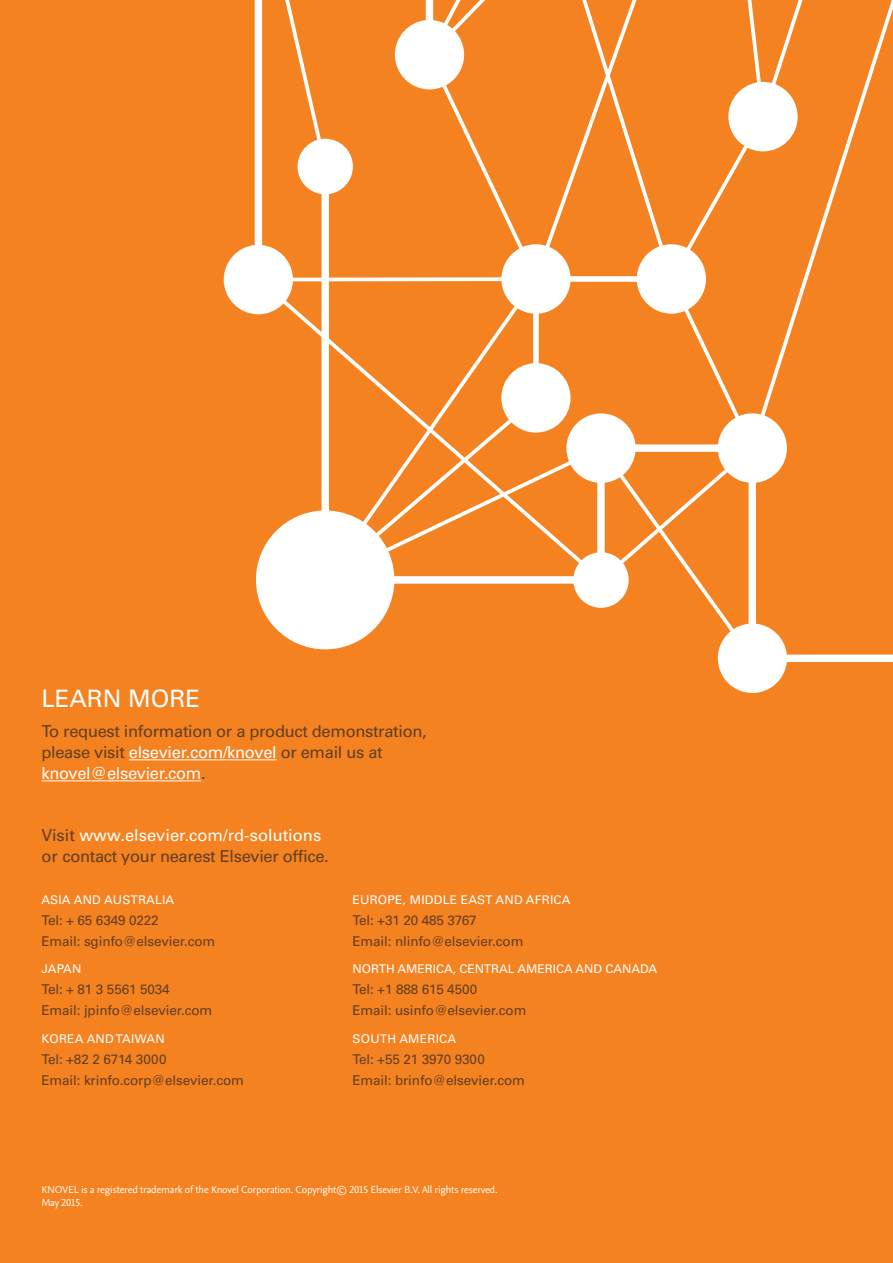
<style>
.page{position:relative;width:893px;height:1263px;background:#f58220}
.page>*{position:absolute;margin:0;border:0;box-sizing:border-box;transform-origin:0 0}
.t1{font:500 24px "Univers CE";color:#fff}
.t2{font:500 16.5px/21px "Univers CE";letter-spacing:-.02em;color:#613e23}
.t3{font:500 13.5px/21px "Univers CE";letter-spacing:-.01em;color:#613e23}
.t4{font:500 12px "Univers CE";letter-spacing:.02em;color:#fff}
.t5{font:500 12px "Univers CE";color:#fff}
.t6{font:10.5px/12.6px "Nexus Sans OT";letter-spacing:-.02em;color:#fff}
.s1{color:#fff}
</style>
<div class="page">
<svg style="left:224px;top:0;width:669px;height:693px"></svg>
<hr style="left:129px;top:759px;width:147px;height:1px;background:#fff">
<hr style="left:41px;top:780px;width:160px;height:1px;background:#fff">
<h1 class="t1" style="left:41px;top:685px;width:160px">LEARN MORE</h1>
<p class="t2" style="left:41px;top:721px;width:387px">To request information or a product demonstration, please visit <span class="s1">elsevier.com/knovel</span> or email us at <span class="s1">knovel@elsevier.com</span>.</p>
<p class="t2" style="left:41px;top:825px;width:289px">Visit <span class="s1">www.elsevier.com/rd-solutions </span>or contact your nearest Elsevier office.</p>
<p class="t4" style="left:41px;top:892px;width:134px">ASIA AND AUSTRALIA</p>
<p class="t3" style="left:41px;top:910px;width:175px">Tel: + 65 6349 0222<br>Email: sginfo@elsevier.com</p>
<p class="t4" style="left:41px;top:962px;width:42px">JAPAN</p>
<p class="t3" style="left:41px;top:979px;width:172px">Tel: + 81 3 5561 5034<br>Email: jpinfo@elsevier.com</p>
<p class="t4" style="left:41px;top:1032px;width:125px">KOREA AND TAIWAN</p>
<p class="t3" style="left:41px;top:1049px;width:204px">Tel: +82 2 6714 3000<br>Email: krinfo.corp@elsevier.com</p>
<p class="t4" style="left:352px;top:892px;width:219px">EUROPE, MIDDLE EAST AND AFRICA</p>
<p class="t3" style="left:352px;top:910px;width:172px">Tel: +31 20 485 3767<br>Email: nlinfo@elsevier.com</p>
<p class="t5" style="left:352px;top:962px;width:306px">NORTH AMERICA, CENTRAL AMERICA AND CANADA</p>
<p class="t3" style="left:352px;top:979px;width:175px">Tel: +1 888 615 4500<br>Email: usinfo@elsevier.com</p>
<p class="t4" style="left:352px;top:1032px;width:105px">SOUTH AMERICA</p>
<p class="t3" style="left:352px;top:1049px;width:174px">Tel: +55 21 3970 9300<br>Email: brinfo@elsevier.com</p>
<p class="t6" style="left:41px;top:1184px;width:458px">KNOVEL is a registered trademark of the Knovel Corporation. Copyright© 2015 Elsevier B.V. All rights reserved.<br>May 2015.</p>
</div>
